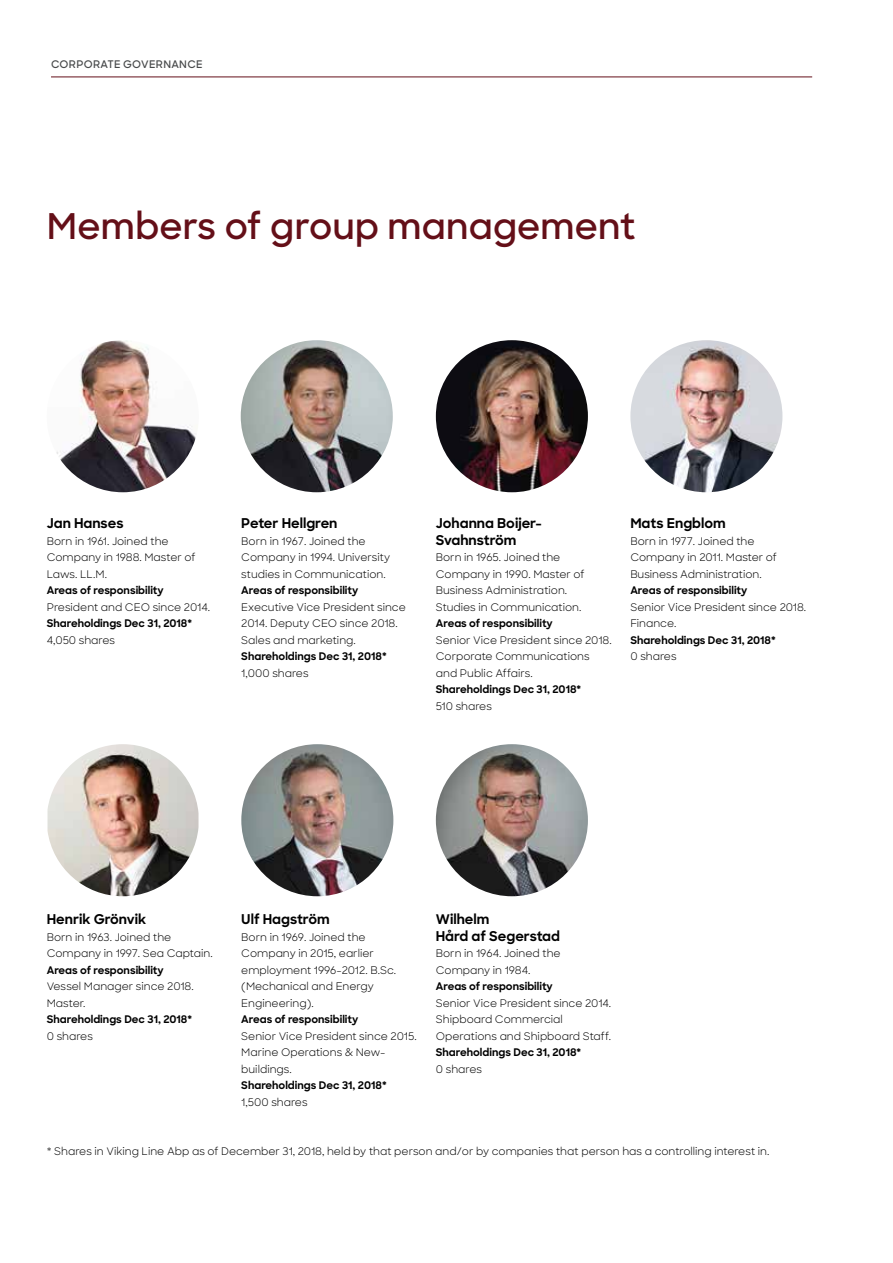
<style>
.page{position:relative;width:893px;height:1263px;background:#fff}
.page>*{position:absolute;margin:0;border:0;box-sizing:border-box;transform-origin:0 0}
.t1{font:600 36px "Viking Sharp Sans";letter-spacing:.005em;color:#640f18}
.t2{font:700 13.5px/16.5px "Viking Sharp Sans";color:#000}
.t3{font:10.5px/16.5px "Viking Sharp Sans Latin";color:#000}
.t4{font:700 10.5px "Viking Sharp Sans";color:#000}
.t5{font:600 10.5px "Viking Sharp Sans";letter-spacing:.03em;color:#47494a}
</style>
<div class="page">
<img style="left:47px;top:340px;width:152px;height:152px;border-radius:76px">
<img style="left:630px;top:340px;width:152px;height:152px;border-radius:76px">
<img style="left:241px;top:744px;width:152px;height:152px;border-radius:76px">
<img style="left:436px;top:744px;width:152px;height:152px;border-radius:76px">
<img style="left:436px;top:340px;width:152px;height:152px;border-radius:76px">
<img style="left:48px;top:744px;width:151px;height:152px">
<img style="left:241px;top:340px;width:152px;height:152px;border-radius:76px">
<hr style="left:51px;top:77px;width:761px;height:1px;background:#640f18">
<p class="t5" style="left:51px;top:56px;width:153px">CORPORATE GOVERNANCE</p>
<h1 class="t1" style="left:47px;top:199px;width:590px">Members of group management</h1>
<p class="t2" style="left:47px;top:514px;width:78px">Jan Hanses</p>
<p class="t3" style="left:47px;top:532px;width:150px">Born in 1961. Joined the<br>Company in 1988. Master of<br>Laws. LL.M.</p>
<p class="t4" style="left:47px;top:582px;width:118px">Areas of responsibility</p>
<p class="t3" style="left:47px;top:598px;width:165px">President and CEO since 2014.</p>
<p class="t4" style="left:47px;top:615px;width:147px">Shareholdings Dec 31, 2018*</p>
<p class="t3" style="left:47px;top:631px;width:70px">4,050 shares</p>
<p class="t2" style="left:241px;top:514px;width:98px">Peter Hellgren</p>
<p class="t3" style="left:241px;top:532px;width:150px">Born in 1967. Joined the<br>Company in 1994. University studies in Communication.</p>
<p class="t4" style="left:241px;top:582px;width:118px">Areas of responsibility</p>
<p class="t3" style="left:241px;top:598px;width:166px">Executive Vice President since<br>2014. Deputy CEO since 2018.<br>Sales and marketing.</p>
<p class="t4" style="left:241px;top:648px;width:147px">Shareholdings Dec 31, 2018*</p>
<p class="t3" style="left:241px;top:664px;width:69px">1,000 shares</p>
<p class="t2" style="left:436px;top:514px;width:108px">Johanna Boijer-<br>Svahnström</p>
<p class="t3" style="left:436px;top:548px;width:150px">Born in 1965. Joined the<br>Company in 1990. Master of<br>Business Administration.<br>Studies in Communication.</p>
<p class="t4" style="left:436px;top:615px;width:118px">Areas of responsibility</p>
<p class="t3" style="left:436px;top:631px;width:177px">Senior Vice President since 2018.<br>Corporate Communications and Public Affairs.</p>
<p class="t4" style="left:436px;top:681px;width:147px">Shareholdings Dec 31, 2018*</p>
<p class="t3" style="left:436px;top:697px;width:58px">510 shares</p>
<p class="t2" style="left:630px;top:514px;width:97px">Mats Engblom</p>
<p class="t3" style="left:630px;top:532px;width:148px">Born in 1977. Joined the<br>Company in 2011. Master of<br>Business Administration.</p>
<p class="t4" style="left:630px;top:582px;width:118px">Areas of responsibility</p>
<p class="t3" style="left:630px;top:598px;width:177px">Senior Vice President since 2018.<br>Finance.</p>
<p class="t4" style="left:630px;top:632px;width:147px">Shareholdings Dec 31, 2018*</p>
<p class="t3" style="left:630px;top:647px;width:48px">0 shares</p>
<p class="t2" style="left:47px;top:910px;width:101px">Henrik Grönvik</p>
<p class="t3" style="left:47px;top:928px;width:167px">Born in 1963. Joined the<br>Company in 1997. Sea Captain.</p>
<p class="t4" style="left:47px;top:962px;width:118px">Areas of responsibility</p>
<p class="t3" style="left:47px;top:977px;width:149px">Vessel Manager since 2018.<br>Master.</p>
<p class="t4" style="left:47px;top:1011px;width:147px">Shareholdings Dec 31, 2018*</p>
<p class="t3" style="left:47px;top:1027px;width:48px">0 shares</p>
<p class="t2" style="left:241px;top:910px;width:90px">Ulf Hagström</p>
<p class="t3" style="left:241px;top:928px;width:156px">Born in 1969. Joined the<br>Company in 2015, earlier employment 1996-2012. B.Sc. (Mechanical and Energy<br>Engineering).</p>
<p class="t4" style="left:241px;top:1011px;width:118px">Areas of responsibility</p>
<p class="t3" style="left:241px;top:1027px;width:177px">Senior Vice President since 2015.<br>Marine Operations &amp; New&shy;buildings.</p>
<p class="t4" style="left:241px;top:1077px;width:147px">Shareholdings Dec 31, 2018*</p>
<p class="t3" style="left:241px;top:1093px;width:68px">1,500 shares</p>
<p class="t2" style="left:436px;top:910px;width:126px">Wilhelm<br>Hård af Segerstad</p>
<p class="t3" style="left:436px;top:944px;width:126px">Born in 1964. Joined the<br>Company in 1984.</p>
<p class="t4" style="left:436px;top:978px;width:118px">Areas of responsibility</p>
<p class="t3" style="left:436px;top:994px;width:177px">Senior Vice President since 2014.<br>Shipboard Commercial<br>Operations and Shipboard Staff.</p>
<p class="t4" style="left:436px;top:1044px;width:147px">Shareholdings Dec 31, 2018*</p>
<p class="t3" style="left:436px;top:1060px;width:48px">0 shares</p>
<p class="t3" style="left:47px;top:1142px;width:724px">* Shares in Viking Line Abp as of December 31, 2018, held by that person and/or by companies that person has a controlling interest in.</p>
</div>
